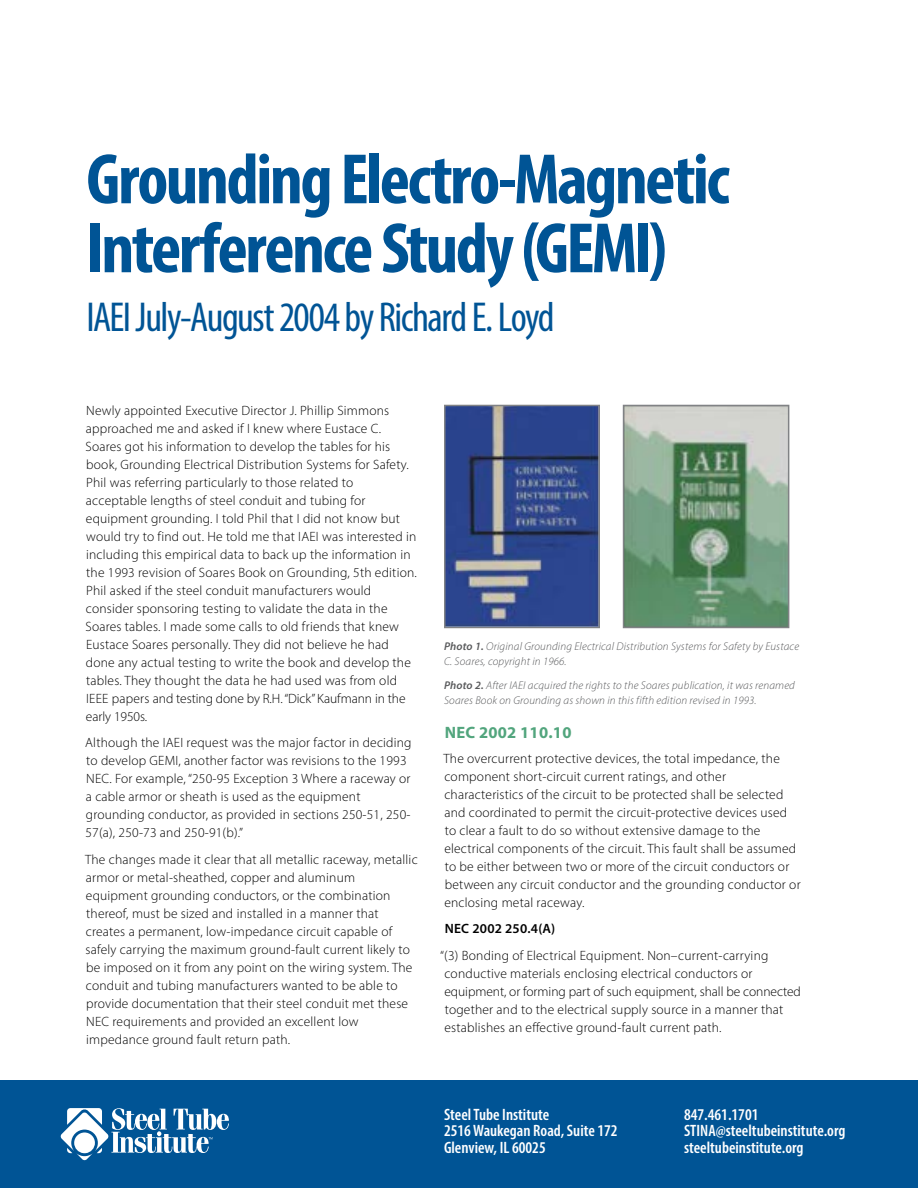
<style>
.page{position:relative;width:918px;height:1188px;background:#fff}
.page>*{position:absolute;margin:0;border:0;box-sizing:border-box;transform-origin:0 0}
.t1{font:700 condensed 72px/69px "Myriad Pro";letter-spacing:-.035em;color:#005495}
.t2{font:condensed 42px "Myriad Pro";letter-spacing:-.035em;color:#005495}
.t3{font:600 condensed 16.5px/16.5px "Myriad Pro";color:#fff}
.t4{font:700 16.5px "Myriad Pro";letter-spacing:.015em;color:#52a57d}
.t5{font:300 13.5px/18px "Myriad Pro";letter-spacing:.015em;color:#000}
.t6{font:600 13.5px "Myriad Pro";letter-spacing:.015em;color:#000}
.t7{font:italic 300 11.25px/15px "Myriad Pro";letter-spacing:.015em;color:#58595b}
.s1{font-weight:600}
</style>
<div class="page">
<div style="left:0;top:1080px;width:918px;height:108px;background:#005495"></div>
<img style="left:447px;top:408px;width:150px;height:217px">
<div style="left:444px;top:405px;width:156px;height:223px;border:2px solid #808285"></div>
<img style="left:626px;top:408px;width:160px;height:217px">
<div style="left:623px;top:405px;width:166px;height:223px;border:2px solid #808285"></div>
<svg style="left:60px;top:1108px;width:169px;height:52px"></svg>
<h1 class="t1" style="left:86px;top:143px;width:645px">Grounding Electro-Magnetic<br>Interference Study (GEMI)</h1>
<h2 class="t2" style="left:86px;top:292px;width:470px">IAEI July-August 2004 by Richard E. Loyd</h2>
<p class="t5" style="left:85px;top:401px;width:333px">Newly appointed Executive Director J. Phillip Simmons approached me and asked if I knew where Eustace C.<br>Soares got his information to develop the tables for his book, Grounding Electrical Distribution Systems for Safety.<br>Phil was referring particularly to those related to acceptable lengths of steel conduit and tubing for equipment grounding. I told Phil that I did not know but would try to find out. He told me that IAEI was interested in including this empirical data to back up the information in the 1993 revision of Soares Book on Grounding, 5th edition.<br>Phil asked if the steel conduit manufacturers would consider sponsoring testing to validate the data in the Soares tables. I made some calls to old friends that knew Eustace Soares personally. They did not believe he had done any actual testing to write the book and develop the tables. They thought the data he had used was from old IEEE papers and testing done by R.H. “Dick” Kaufmann in the early 1950s.</p>
<p class="t5" style="left:85px;top:734px;width:328px">Although the IAEI request was the major factor in deciding to develop GEMI, another factor was revisions to the 1993<br>NEC. For example, “250-95 Exception 3 Where a raceway or a cable armor or sheath is used as the equipment grounding conductor, as provided in sections 250-51, 250- 57(a), 250-73 and 250-91(b).”</p>
<p class="t5" style="left:85px;top:850px;width:334px">The changes made it clear that all metallic raceway, metallic armor or metal-sheathed, copper and aluminum equipment grounding conductors, or the combination thereof, must be sized and installed in a manner that creates a permanent, low-impedance circuit capable of safely carrying the maximum ground-fault current likely to be imposed on it from any point on the wiring system. The conduit and tubing manufacturers wanted to be able to provide documentation that their steel conduit met these NEC requirements and provided an excellent low impedance ground fault return path.</p>
<p class="t7" style="left:444px;top:639px;width:357px"><span class="s1">Photo 1.</span> Original Grounding Electrical Distribution Systems for Safety by Eustace<br>C. Soares, copyright in 1966.</p>
<p class="t7" style="left:444px;top:677px;width:352px"><span class="s1">Photo 2.</span> After IAEI acquired the rights to the Soares publication, it was renamed<br>Soares Book on Grounding as shown in this fifth edition revised in 1993.</p>
<p class="t4" style="left:445px;top:722px;width:128px">NEC 2002 110.10</p>
<p class="t5" style="left:444px;top:749px;width:359px">The overcurrent protective devices, the total impedance, the component short-circuit current ratings, and other characteristics of the circuit to be protected shall be selected and coordinated to permit the circuit-protective devices used to clear a fault to do so without extensive damage to the electrical components of the circuit. This fault shall be assumed to be either between two or more of the circuit conductors or between any circuit conductor and the grounding conductor or enclosing metal raceway.</p>
<p class="t6" style="left:445px;top:920px;width:112px">NEC 2002 250.4(A)</p>
<p class="t5" style="left:444px;top:946px;width:358px;text-indent:-4px">“(3) Bonding of Electrical Equipment. Non–current-carrying conductive materials enclosing electrical conductors or equipment, or forming part of such equipment, shall be connected together and to the electrical supply source in a manner that establishes an effective ground-fault current path.</p>
<p class="t3" style="left:444px;top:1106px;width:175px">Steel Tube Institute<br>2516 Waukegan Road, Suite 172<br>Glenview, IL 60025</p>
<p class="t3" style="left:684px;top:1106px;width:163px">847.461.1701<br>STINA@steeltubeinstitute.org steeltubeinstitute.org</p>
</div>
